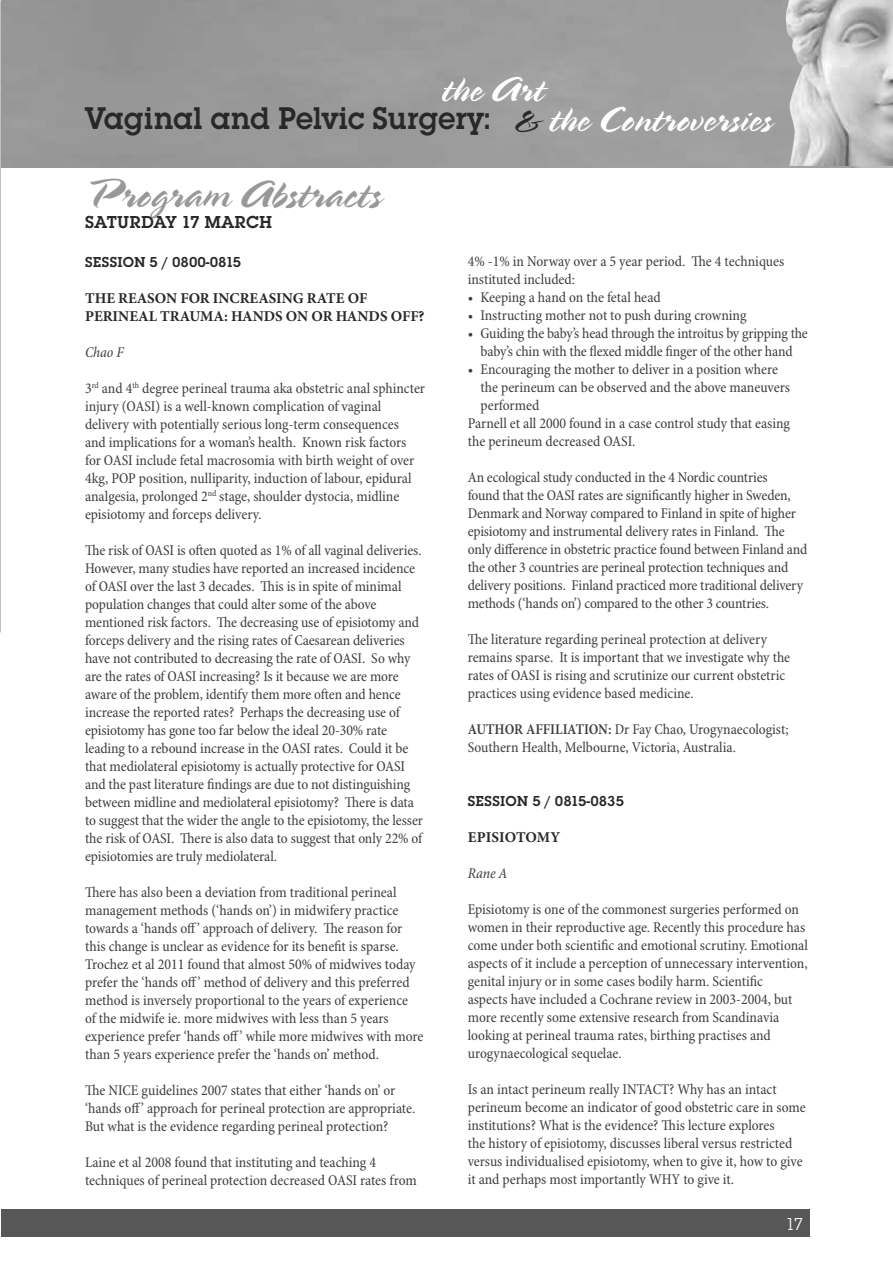
<style>
.page{position:relative;width:893px;height:1263px;background:#fff}
.page>*{position:absolute;margin:0;border:0;box-sizing:border-box;transform-origin:0 0}
.t1{font:42.15px "Spring";letter-spacing:.005em;color:#989898}
.t2{font:38.1px "Spring";letter-spacing:.005em;color:#fff}
.t3{font:600 32.55px "Square Serif";letter-spacing:-.01em;color:#282828;scale:.95 1}
.t4{font:600 18px "Square Serif";letter-spacing:.015em;color:#282828}
.t5{font:18px "Square Serif";color:#fff}
.t6{font:condensed 15px/18px "Minion Pro";letter-spacing:-.005em;color:#3e3e3e}
.t7{font:700 15px/18px "Minion Pro";color:#282828}
.t8{font:600 15px "Square Serif";color:#282828}
.t9{font:italic condensed 15px "Minion Pro";letter-spacing:-.005em;color:#3e3e3e}
.s1{font-family:"Spring";font-weight:400;font-size:38.1px}
.s2{font-family:"Spring";font-weight:400;font-size:38.1px;color:#fff}
.s3{font-weight:600}
</style>
<div class="page">
<div style="left:0;top:0;width:893px;height:168px;background:#9b9b9b"></div>
<div style="left:0;top:1209px;width:809px;height:27px;background:#575757"></div>
<img style="left:786px;top:0;width:107px;height:166px">
<hr style="left:0;top:0;width:1px;height:1263px;background:#fff">
<h2 class="t2" style="left:442px;top:67px;width:104px">the Art</h2>
<h3 class="t3" style="left:85px;top:99px;width:725px">Vaginal and Pelvic Surgery: <span class="s1">&amp;</span> <span class="s2">the Controversies</span></h3>
<h1 class="t1" style="left:85px;top:170px;width:298px">Program Abstracts</h1>
<p class="t4" style="left:85px;top:211px;width:189px">SATURDAY 17 MARCH</p>
<p class="t8" style="left:85px;top:253px;width:12px">Sess</p>
<p class="t8" style="left:118px;top:253px;width:125px">ion 5 / 0800-0815</p>
<p class="t7" style="left:85px;top:289px;width:341px">THE REASON FOR INCREASING RAT E OF<br>PERINEAL TRAUMA: HANDS ON OR HANDS OFF ?</p>
<p class="t9" style="left:85px;top:343px;width:40px">Chao F</p>
<p class="t6" style="left:85px;top:380px;width:342px">3<sup>rd</sup> and 4<sup>th</sup> degree perineal trauma aka obstetric anal sphincter injury (OASI) is a well-known complication of vaginal delivery with potentially serious long-term consequences<br>and implications for a woman’s health. Known risk factors for OASI include fetal macrosomia with birth weight of over 4kg, POP position, nulliparity, induction of labour, epidural analgesia, prolonged 2<sup>nd</sup> stage, shoulder dystocia, midline episiotomy and forceps delivery.</p>
<p class="t6" style="left:85px;top:542px;width:339px">The risk of OASI is often quoted as 1% of all vaginal deliveries.<br>However, many studies have reported an increased incidence of OASI over the last 3 decades. This is in spite of minimal population changes that could alter some of the above mentioned risk factors. The decreasing use of episiotomy and forceps delivery and the rising rates of Caesarean deliveries have not contributed to decreasing the rate of OASI. So why are the rates of OASI increasing? Is it because we are more aware of the problem, identify them more often and hence increase the reported rates? Perhaps the decreasing use of episiotomy has gone too far below the ideal 20-30% rate leading to a rebound increase in the OASI rates. Could it be that mediolateral episiotomy is actually protective for OASI and the past literature findings are due to not distinguishing between midline and mediolateral episiotomy? There is data to suggest that the wider the angle to the episiotomy, the lesser the risk of OASI. There is also data to suggest that only 22% of episiotomies are truly mediolateral.</p>
<p class="t6" style="left:85px;top:884px;width:340px">There has also been a deviation from traditional perineal management methods (‘hands on’) in midwifery practice towards a ‘hands off’ approach of delivery. The reason for this change is unclear as evidence for its benefit is sparse.<br>Trochez et al 2011 found that almost 50% of midwives today prefer the ‘hands off’ method of delivery and this preferred method is inversely proportional to the years of experience<br>of the midwife ie. more midwives with less than 5 years experience prefer ‘hands off’ while more midwives with more than 5 years experience prefer the ‘hands on’ method.</p>
<p class="t6" style="left:85px;top:1082px;width:332px">The NICE guidelines 2007 states that either ‘hands on’ or ‘hands off’ approach for perineal protection are appropriate.<br>But what is the evidence regarding perineal protection?</p>
<p class="t6" style="left:85px;top:1154px;width:333px">Laine et al 2008 found that instituting and teaching 4 techniques of perineal protection decreased OASI rates from</p>
<p class="t6" style="left:468px;top:253px;width:318px">4% -1% in Norway over a 5 year period. The 4 techniques instituted included:</p>
<p class="t6" style="left:468px;top:289px;width:194px">• Keeping a hand on the fetal head</p>
<p class="t6" style="left:468px;top:307px;width:280px">• Instructing mother not to push during crowning</p>
<p class="t6" style="left:468px;top:325px;width:342px;text-align:center">• Guiding the baby’s head through the introitus by gripping the baby’s chin with the flexed middle finger of the other hand</p>
<p class="t6" style="left:468px;top:361px;width:312px">• Encouraging the mother to deliver in a position where</p>
<p class="t6" style="left:480px;top:379px;width:311px">the perineum can be observed and the above maneuvers</p>
<p class="t6" style="left:480px;top:397px;width:60px">performed</p>
<p class="t6" style="left:468px;top:415px;width:324px">Parnell et all 2000 found in a case control study that easing</p>
<p class="t6" style="left:468px;top:433px;width:169px">the perineum decreased OASI.</p>
<p class="t6" style="left:468px;top:469px;width:341px">An ecological study conducted in the 4 Nordic countries<br>found that the OASI rates are significantly higher in Sweden, Denmark and Norway compared to Finland in spite of higher episiotomy and instrumental delivery rates in Finland. The only difference in obstetric practice found between Finland and the other 3 countries are perineal protection techniques and delivery positions. Finland practiced more traditional delivery methods (‘hands on’) compared to the other 3 countries.</p>
<p class="t6" style="left:468px;top:631px;width:324px">The literature regarding perineal protection at delivery remains sparse. It is important that we investigate why the rates of OASI is rising and scrutinize our current obstetric practices using evidence based medicine.</p>
<p class="t6" style="left:468px;top:721px;width:322px"><span class="s3">AUTHOR AFFILIATION:</span> Dr Fay Chao, Urogynaecologist;<br>Southern Health, Melbourne, Victoria, Australia.</p>
<p class="t8" style="left:468px;top:792px;width:12px">Sess</p>
<p class="t8" style="left:500px;top:792px;width:125px">ion 5 / 0815-0835</p>
<p class="t7" style="left:468px;top:828px;width:94px">EPISIOTOMY</p>
<p class="t9" style="left:468px;top:864px;width:41px">Rane A</p>
<p class="t6" style="left:468px;top:901px;width:342px">Episiotomy is one of the commonest surgeries performed on women in their reproductive age. Recently this procedure has come under both scientific and emotional scrutiny. Emotional aspects of it include a perception of unnecessary intervention, genital injury or in some cases bodily harm. Scientific<br>aspects have included a Cochrane review in 2003-2004, but more recently some extensive research from Scandinavia looking at perineal trauma rates, birthing practises and urogynaecological sequelae.</p>
<p class="t6" style="left:468px;top:1081px;width:339px">Is an intact perineum really INTACT? Why has an intact perineum become an indicator of good obstetric care in some institutions? What is the evidence? This lecture explores<br>the history of episiotomy, discusses liberal versus restricted versus individualised episiotomy, when to give it, how to give it and perhaps most importantly WHY to give it.</p>
<p class="t5" style="left:785px;top:1213px;width:19px">17</p>
</div>
